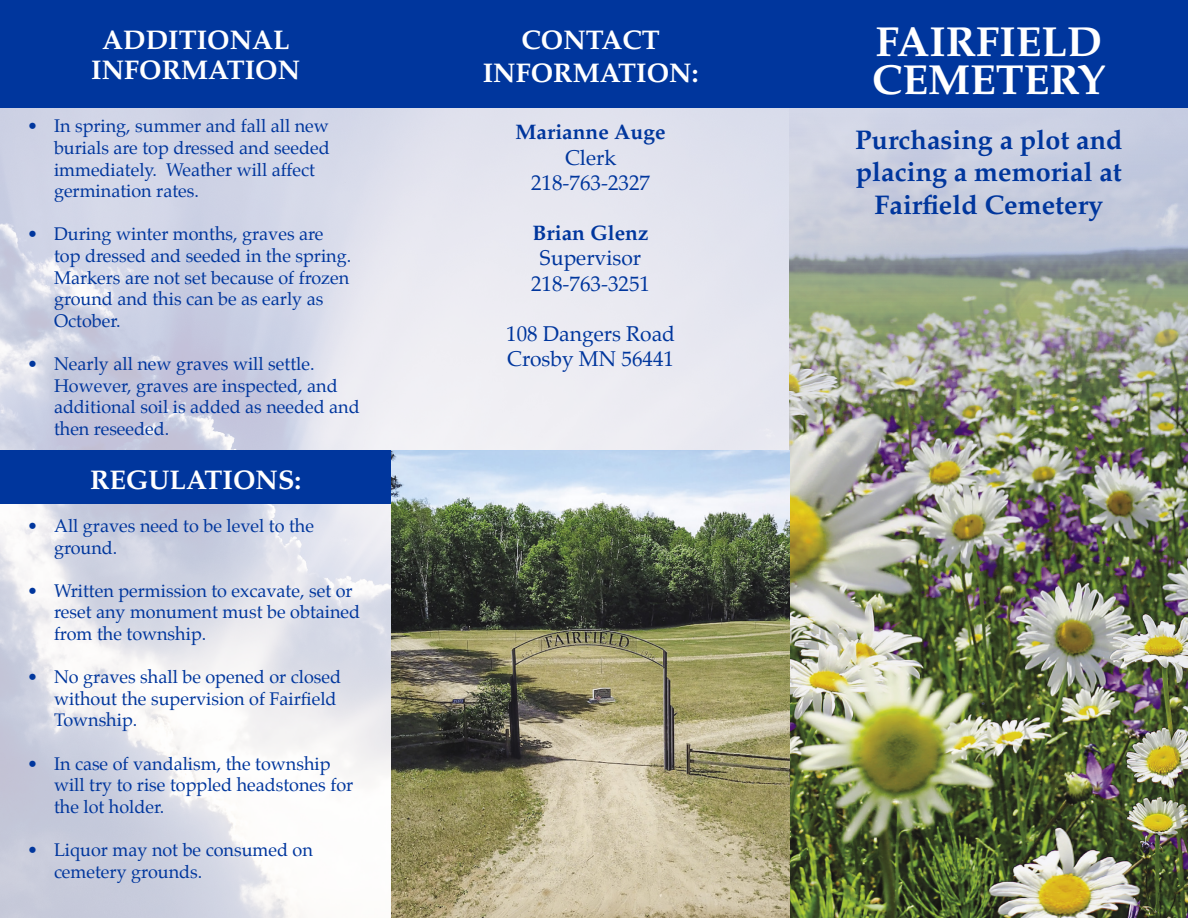
<style>
.page{position:relative;width:1188px;height:918px;background:#fff}
.page>*{position:absolute;margin:0;border:0;box-sizing:border-box;transform-origin:0 0}
.t1{font:700 42px/37.5px "Palatino";color:#fff}
.t2{font:700 27px/32.4px "Palatino";color:#00369d;text-align:center}
.t3{font:700 27px/30px "Palatino";color:#fff;text-align:center}
.t4{font:21px/25.2px "Palatino";color:#00369d;text-align:center}
.t5{font:700 21px "Palatino";color:#00369d}
.t6{font:18px/21.6px "Palatino";color:#00369d}
</style>
<div class="page">
<img style="left:0;top:108px;width:790px;height:810px">
<img style="left:790px;top:108px;width:398px;height:810px">
<div style="left:790px;top:0;width:398px;height:108px;background:#00369d"></div>
<div style="left:0;top:451px;width:392px;height:53px;background:#00369d"></div>
<div style="left:0;top:0;width:790px;height:108px;background:#00369d"></div>
<img style="left:392px;top:451px;width:398px;height:467px">
<h2 class="t3" style="left:91px;top:25px;width:211px">ADDITIONAL<br>INFORMATION</h2>
<h2 class="t3" style="left:483px;top:24px;width:217px;line-height:32.4px">CONTACT<br>INFORMATION:</h2>
<p class="t6" style="left:54px;top:117px;width:277px;text-indent:-27px">• In spring, summer and fall all new burials are top dressed and seeded immediately. Weather will affect germination rates.</p>
<p class="t6" style="left:54px;top:225px;width:299px;text-indent:-27px">• During winter months, graves are top dressed and seeded in the spring.<br>Markers are not set because of frozen ground and this can be as early as<br>October.</p>
<p class="t6" style="left:54px;top:355px;width:307px;text-indent:-27px">• Nearly all new graves will settle.<br>However, graves are inspected, and additional soil is added as needed and then reseeded.</p>
<h2 class="t3" style="left:90px;top:465px;width:213px">REGULATIONS:</h2>
<p class="t6" style="left:54px;top:517px;width:262px;text-indent:-27px">• All graves need to be level to the ground.</p>
<p class="t6" style="left:54px;top:581px;width:308px;text-indent:-27px">• Written permission to excavate, set or reset any monument must be obtained from the township.</p>
<p class="t6" style="left:54px;top:668px;width:289px;text-indent:-27px">• No graves shall be opened or closed without the supervision of Fairfield<br>Township.</p>
<p class="t6" style="left:54px;top:754px;width:301px;text-indent:-27px">• In case of vandalism, the township will try to rise toppled headstones for the lot holder.</p>
<p class="t6" style="left:54px;top:841px;width:260px;text-indent:-27px">• Liquor may not be consumed on cemetery grounds.</p>
<p class="t5" style="left:516px;top:120px;width:151px">Marianne Auge</p>
<p class="t4" style="left:531px;top:147px;width:120px">Clerk<br>218-763-2327</p>
<p class="t5" style="left:533px;top:221px;width:118px">Brian Glenz</p>
<p class="t4" style="left:531px;top:247px;width:120px">Supervisor<br>218-763-3251</p>
<p class="t4" style="left:506px;top:323px;width:170px;text-align:left">108 Dangers Road<br>Crosby MN 56441</p>
<h1 class="t1" style="left:872px;top:24px;width:235px">FAIRFIELD<br>CEMETERY</h1>
<h2 class="t2" style="left:855px;top:124px;width:269px">Purchasing a plot and placing a memorial at<br>Fairfield Cemetery</h2>
</div>
